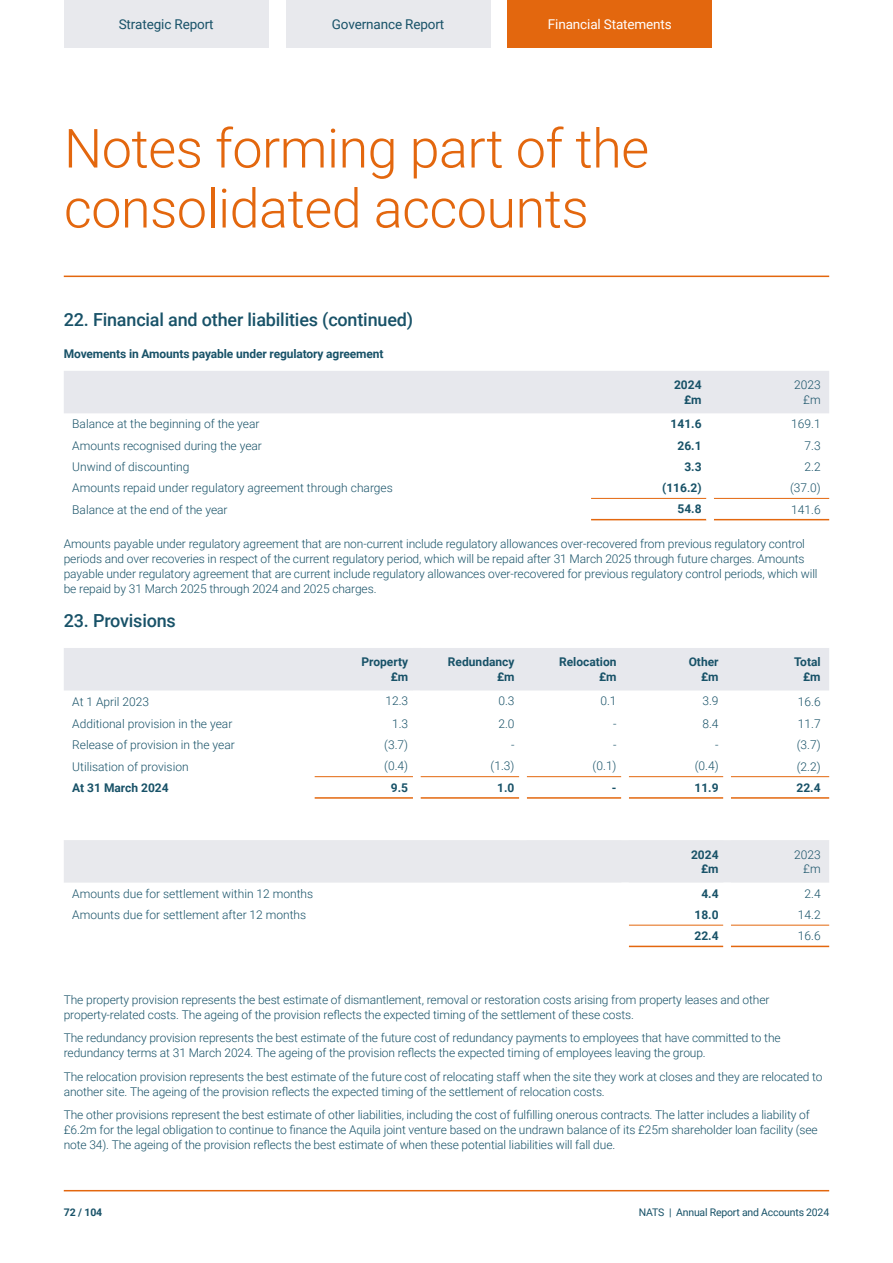
<style>
.page{position:relative;width:893px;height:1263px;background:#fff}
.page>*{position:absolute;margin:0;border:0;box-sizing:border-box;transform-origin:0 0}
.t1{font:300 54px/60px "Roboto";letter-spacing:-.01em;color:#e3670e}
.t2{font:500 18px "Roboto";letter-spacing:-.01em;color:#185268}
.t3{font:13.5px "Roboto";letter-spacing:-.01em;color:#185268}
.t4{font:13.5px "Roboto";letter-spacing:-.01em;color:#fff}
.t5{font:300 12px/15px "Roboto";letter-spacing:-.01em;color:#185268}
.t6{font:700 12px/15px "Roboto";color:#185268;text-align:right}
.t7{font:10.5px "Roboto";letter-spacing:-.02em;color:#185268}
.t8{font:700 10.5px "Roboto";color:#185268}
</style>
<div class="page">
<hr style="left:64px;top:1190px;width:765px;height:1px;background:#e3670e">
<hr style="left:64px;top:276px;width:765px;height:1px;background:#e3670e">
<div style="left:64px;top:0;width:205px;height:47px;background:#e8e9ed"></div>
<div style="left:286px;top:0;width:204px;height:47px;background:#e8e9ed"></div>
<div style="left:507px;top:0;width:205px;height:47px;background:#e3670e"></div>
<div style="left:64px;top:371px;width:765px;height:42px;background:#e7e8ed"></div>
<hr style="left:591px;top:498px;width:115px;height:1px;background:#e3670e">
<hr style="left:714px;top:498px;width:115px;height:1px;background:#e3670e">
<hr style="left:591px;top:519px;width:115px;height:1px;background:#e3670e">
<hr style="left:714px;top:519px;width:115px;height:1px;background:#e3670e">
<div style="left:64px;top:648px;width:765px;height:42px;background:#e7e8ed"></div>
<div style="left:64px;top:840px;width:765px;height:43px;background:#e8e9ed"></div>
<hr style="left:315px;top:776px;width:98px;height:1px;background:#e3670e">
<hr style="left:420px;top:776px;width:99px;height:1px;background:#e3670e">
<hr style="left:527px;top:776px;width:94px;height:1px;background:#e3670e">
<hr style="left:629px;top:776px;width:94px;height:1px;background:#e3670e">
<hr style="left:731px;top:776px;width:98px;height:1px;background:#e3670e">
<hr style="left:315px;top:797px;width:98px;height:2px;background:#e3670e">
<hr style="left:420px;top:797px;width:99px;height:2px;background:#e3670e">
<hr style="left:527px;top:797px;width:94px;height:2px;background:#e3670e">
<hr style="left:629px;top:797px;width:94px;height:2px;background:#e3670e">
<hr style="left:731px;top:797px;width:98px;height:2px;background:#e3670e">
<hr style="left:629px;top:925px;width:94px;height:1px;background:#e3670e">
<hr style="left:731px;top:925px;width:98px;height:1px;background:#e3670e">
<hr style="left:629px;top:946px;width:94px;height:1px;background:#e3670e">
<hr style="left:731px;top:946px;width:98px;height:1px;background:#e3670e">
<div style="left:413px;top:648px;width:7px;height:42px;background:#e7e8ed"></div>
<p class="t3" style="left:119px;top:14px;width:96px">Strategic Report</p>
<p class="t3" style="left:332px;top:14px;width:114px">Governance Report</p>
<p class="t4" style="left:548px;top:14px;width:125px">Financial Statements</p>
<h1 class="t1" style="left:64px;top:116px;width:587px">Notes forming part of the consolidated accounts</h1>
<h2 class="t2" style="left:64px;top:307px;width:351px">22. Financial and other liabilities (continued)</h2>
<p class="t6" style="left:64px;top:346px;width:321px">Movements in Amounts payable under regulatory agreement</p>
<p class="t6" style="left:674px;top:377px;width:29px">2024 £m</p>
<p class="t5" style="left:794px;top:377px;width:28px;text-align:right">2023 £m</p>
<p class="t5" style="left:72px;top:416px;width:189px">Balance at the beginning of the year</p>
<p class="t6" style="left:671px;top:416px;width:33px">141.6</p>
<p class="t5" style="left:791px;top:416px;width:31px">169.1</p>
<p class="t5" style="left:72px;top:437px;width:191px">Amounts recognised during the year</p>
<p class="t6" style="left:677px;top:437px;width:26px">26.1</p>
<p class="t5" style="left:804px;top:437px;width:18px">7.3</p>
<p class="t5" style="left:72px;top:459px;width:119px">Unwind of discounting</p>
<p class="t6" style="left:684px;top:459px;width:19px">3.3</p>
<p class="t5" style="left:804px;top:459px;width:18px">2.2</p>
<p class="t5" style="left:72px;top:480px;width:322px">Amounts repaid under regulatory agreement through charges</p>
<p class="t6" style="left:662px;top:480px;width:41px">(116.2)</p>
<p class="t5" style="left:790px;top:480px;width:32px">(37.0)</p>
<p class="t5" style="left:72px;top:501px;width:157px">Balance at the end of the year</p>
<p class="t6" style="left:677px;top:501px;width:26px">54.8</p>
<p class="t5" style="left:791px;top:501px;width:31px">141.6</p>
<p class="t5" style="left:64px;top:536px;width:755px">Amounts payable under regulatory agreement that are non-current include regulatory allowances over-recovered from previous regulatory control periods and over recoveries in respect of the current regulatory period, which will be repaid after 31 March 2025 through future charges. Amounts payable under regulatory agreement that are current include regulatory allowances over-recovered for previous regulatory control periods, which will be repaid by 31 March 2025 through 2024 and 2025 charges.</p>
<h2 class="t2" style="left:64px;top:608px;width:114px">23. Provisions</h2>
<p class="t6" style="left:362px;top:654px;width:48px">Property £m</p>
<p class="t6" style="left:448px;top:654px;width:68px">Redundancy £m</p>
<p class="t6" style="left:559px;top:654px;width:59px">Relocation £m</p>
<p class="t6" style="left:689px;top:654px;width:31px">Other £m</p>
<p class="t6" style="left:794px;top:654px;width:28px">Total £m</p>
<p class="t5" style="left:72px;top:694px;width:78px">At 1 April 2023</p>
<p class="t5" style="left:385px;top:693px;width:24px">12.3</p>
<p class="t5" style="left:498px;top:693px;width:18px">0.3</p>
<p class="t5" style="left:600px;top:693px;width:18px">0.1</p>
<p class="t5" style="left:702px;top:693px;width:18px">3.9</p>
<p class="t5" style="left:798px;top:694px;width:24px">16.6</p>
<p class="t5" style="left:72px;top:716px;width:162px">Additional provision in the year</p>
<p class="t5" style="left:392px;top:716px;width:18px">1.3</p>
<p class="t5" style="left:498px;top:716px;width:18px">2.0</p>
<p class="t5" style="left:613px;top:716px;width:5px">-</p>
<p class="t5" style="left:702px;top:716px;width:18px">8.4</p>
<p class="t5" style="left:798px;top:716px;width:24px">11.7</p>
<p class="t5" style="left:72px;top:737px;width:164px">Release of provision in the year</p>
<p class="t5" style="left:384px;top:737px;width:25px">(3.7)</p>
<p class="t5" style="left:511px;top:737px;width:5px">-</p>
<p class="t5" style="left:613px;top:737px;width:5px">-</p>
<p class="t5" style="left:715px;top:737px;width:5px">-</p>
<p class="t5" style="left:797px;top:737px;width:25px">(3.7)</p>
<p class="t5" style="left:72px;top:758px;width:118px">Utilisation of provision</p>
<p class="t5" style="left:384px;top:758px;width:25px">(0.4)</p>
<p class="t5" style="left:491px;top:758px;width:25px">(1.3)</p>
<p class="t5" style="left:593px;top:758px;width:25px">(0.1)</p>
<p class="t5" style="left:695px;top:758px;width:25px">(0.4)</p>
<p class="t5" style="left:797px;top:758px;width:25px">(2.2)</p>
<p class="t6" style="left:72px;top:779px;width:98px">At 31 March 2024</p>
<p class="t6" style="left:391px;top:779px;width:19px">9.5</p>
<p class="t6" style="left:497px;top:779px;width:19px">1.0</p>
<p class="t6" style="left:612px;top:779px;width:6px">-</p>
<p class="t6" style="left:694px;top:779px;width:26px">11.9</p>
<p class="t6" style="left:796px;top:779px;width:26px">22.4</p>
<p class="t6" style="left:691px;top:847px;width:29px;line-height:14.4px">2024 £m</p>
<p class="t5" style="left:794px;top:847px;width:28px;line-height:14.4px;text-align:right">2023 £m</p>
<p class="t5" style="left:72px;top:885px;width:242px">Amounts due for settlement within 12 months</p>
<p class="t6" style="left:701px;top:885px;width:19px">4.4</p>
<p class="t5" style="left:804px;top:885px;width:18px">2.4</p>
<p class="t5" style="left:72px;top:907px;width:236px">Amounts due for settlement after 12 months</p>
<p class="t6" style="left:694px;top:907px;width:26px">18.0</p>
<p class="t5" style="left:798px;top:907px;width:24px">14.2</p>
<p class="t6" style="left:694px;top:928px;width:26px">22.4</p>
<p class="t5" style="left:798px;top:928px;width:24px">16.6</p>
<p class="t5" style="left:64px;top:992px;width:707px">The property provision represents the best estimate of dismantlement, removal or restoration costs arising from property leases and other property-related costs. The ageing of the provision reflects the expected timing of the settlement of these costs.</p>
<p class="t5" style="left:64px;top:1030px;width:718px">The redundancy provision represents the best estimate of the future cost of redundancy payments to employees that have committed to the redundancy terms at 31 March 2024. The ageing of the provision reflects the expected timing of employees leaving the group.</p>
<p class="t5" style="left:64px;top:1069px;width:760px">The relocation provision represents the best estimate of the future cost of relocating staff when the site they work at closes and they are relocated to another site. The ageing of the provision reflects the expected timing of the settlement of relocation costs.</p>
<p class="t5" style="left:64px;top:1107px;width:755px">The other provisions represent the best estimate of other liabilities, including the cost of fulfilling onerous contracts. The latter includes a liability of £6.2m for the legal obligation to continue to finance the Aquila joint venture based on the undrawn balance of its £25m shareholder loan facility (see note 34). The ageing of the provision reflects the best estimate of when these potential liabilities will fall due.</p>
<p class="t8" style="left:64px;top:1205px;width:40px">72 / 104</p>
<p class="t7" style="left:639px;top:1205px;width:192px">NATS | Annual Report and Accounts 2024</p>
</div>
